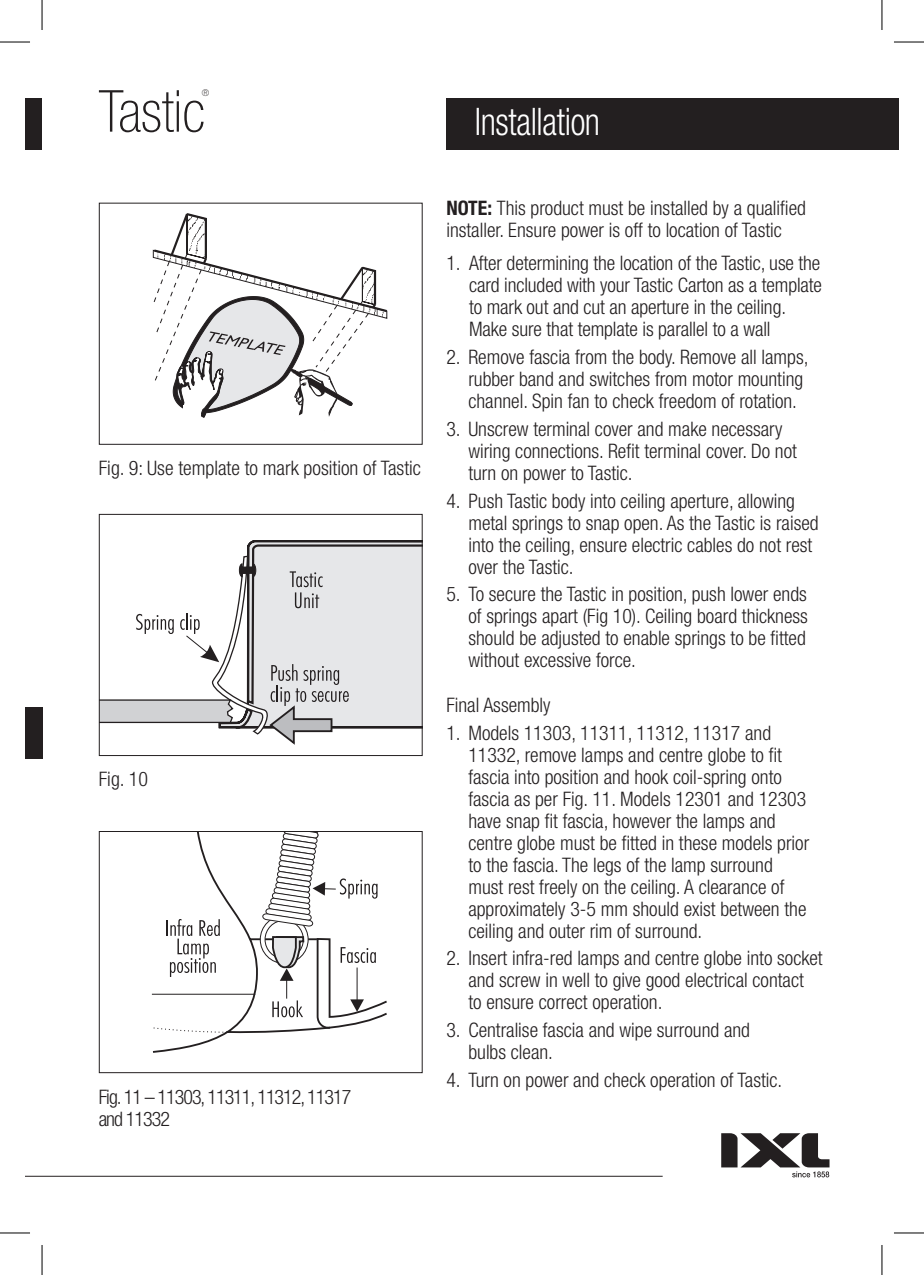
<style>
.page{position:relative;width:924px;height:1275px;background:#fff}
.page>*{position:absolute;margin:0;border:0;box-sizing:border-box;transform-origin:0 0}
.t1{font:100 condensed 58px "Helvetica Neue LT Std";color:#231f20}
.t2{font:300 condensed 38px "Helvetica Neue LT Std";letter-spacing:-.01em;color:#fff;scale:.9 1}
.t3{font:300 condensed 20px/22px "Helvetica Neue LT Std";color:#231f20}
.t4{font:300 condensed 20px/22px "Helvetica Neue LT Std";letter-spacing:-.05em;color:#231f20}
.t5{font:100 condensed 9.4px "Helvetica Neue LT Std";color:#231f20}
.s1{font-weight:700}
</style>
<div class="page">
<div style="left:446px;top:99px;width:452px;height:51px;background:#231f20"></div>
<svg style="left:721px;top:1133px;width:108px;height:44px"></svg>
<hr style="left:25px;top:1175px;width:637px;height:1px;background:#231f20">
<div style="left:25px;top:99px;width:17px;height:51px;background:#231f20"></div>
<svg style="left:152px;top:213px;width:236px;height:205px"></svg>
<div style="left:183px;top:405px;width:18px;height:13px;background:#fff"></div>
<div style="left:99px;top:203px;width:323px;height:242px;border:1px solid #231f20"></div>
<svg style="left:101px;top:540px;width:319px;height:205px"></svg>
<div style="left:99px;top:514px;width:323px;height:242px;border:1px solid #231f20"></div>
<svg style="left:151px;top:833px;width:236px;height:220px"></svg>
<div style="left:99px;top:831px;width:323px;height:242px;border:1px solid #231f20"></div>
<div style="left:25px;top:707px;width:17px;height:51px;background:#231f20"></div>
<hr style="left:0;top:42px;width:30px;height:1px;background:#000">
<hr style="left:893px;top:42px;width:30px;height:1px;background:#000">
<hr style="left:0;top:1232px;width:30px;height:1px;background:#000">
<hr style="left:893px;top:1232px;width:30px;height:1px;background:#000">
<hr style="left:42px;top:0;width:1px;height:30px;background:#000">
<hr style="left:42px;top:1245px;width:1px;height:30px;background:#000">
<hr style="left:881px;top:0;width:1px;height:30px;background:#000">
<hr style="left:881px;top:1245px;width:1px;height:30px;background:#000">
<p class="t5" style="left:202px;top:88px;width:9px">®</p>
<h1 class="t1" style="left:99px;top:79px;width:107px">Tastic</h1>
<p class="t3" style="left:99px;top:457px;width:323px">Fig. 9: Use template to mark position of Tastic</p>
<p class="t3" style="left:99px;top:768px;width:51px">Fig. 10</p>
<p class="t4" style="left:99px;top:1085px;width:254px">Fig. 11 – 11303, 11311, 11312, 11317 and 11332</p>
<h2 class="t2" style="left:474px;top:100px;width:141px">Installation</h2>
<p class="t3" style="left:446px;top:197px;width:361px"><span class="s1">NOTE:</span> This product must be installed by a qualified installer. Ensure power is off to location of Tastic</p>
<p class="t3" style="left:469px;top:252px;width:354px;text-indent:-23px">1. After determining the location of the Tastic, use the card included with your Tastic Carton as a template to mark out and cut an aperture in the ceiling.<br>Make sure that template is parallel to a wall</p>
<p class="t3" style="left:468px;top:346px;width:341px;text-indent:-22px">2. Remove fascia from the body. Remove all lamps, rubber band and switches from motor mounting channel. Spin fan to check freedom of rotation.</p>
<p class="t3" style="left:468px;top:417px;width:330px;text-indent:-22px">3. Unscrew terminal cover and make necessary wiring connections. Refit terminal cover. Do not turn on power to Tastic.</p>
<p class="t3" style="left:468px;top:489px;width:351px;text-indent:-22px">4. Push Tastic body into ceiling aperture, allowing metal springs to snap open. As the Tastic is raised into the ceiling, ensure electric cables do not rest over the Tastic.</p>
<p class="t3" style="left:468px;top:583px;width:341px;text-align:justify;text-indent:-22px">5. To secure the Tastic in position, push lower ends of springs apart (Fig 10). Ceiling board thickness should be adjusted to enable springs to be fitted without excessive force.</p>
<p class="t3" style="left:446px;top:693px;width:106px">Final Assembly</p>
<p class="t3" style="left:468px;top:721px;width:342px;text-indent:-22px">1. Models 11303, 11311, 11312, 11317 and 11332, remove lamps and centre globe to fit fascia into position and hook coil-spring onto fascia as per Fig. 11. Models 12301 and 12303 have snap fit fascia, however the lamps and centre globe must be fitted in these models prior to the fascia. The legs of the lamp surround must rest freely on the ceiling. A clearance of approximately 3-5 mm should exist between the ceiling and outer rim of surround.</p>
<p class="t3" style="left:468px;top:947px;width:355px;text-indent:-22px">2. Insert infra-red lamps and centre globe into socket and screw in well to give good electrical contact<br>to ensure correct operation.</p>
<p class="t3" style="left:468px;top:1018px;width:283px;text-indent:-22px">3. Centralise fascia and wipe surround and bulbs clean.</p>
<p class="t3" style="left:446px;top:1068px;width:337px">4. Turn on power and check operation of Tastic.</p>
</div>
